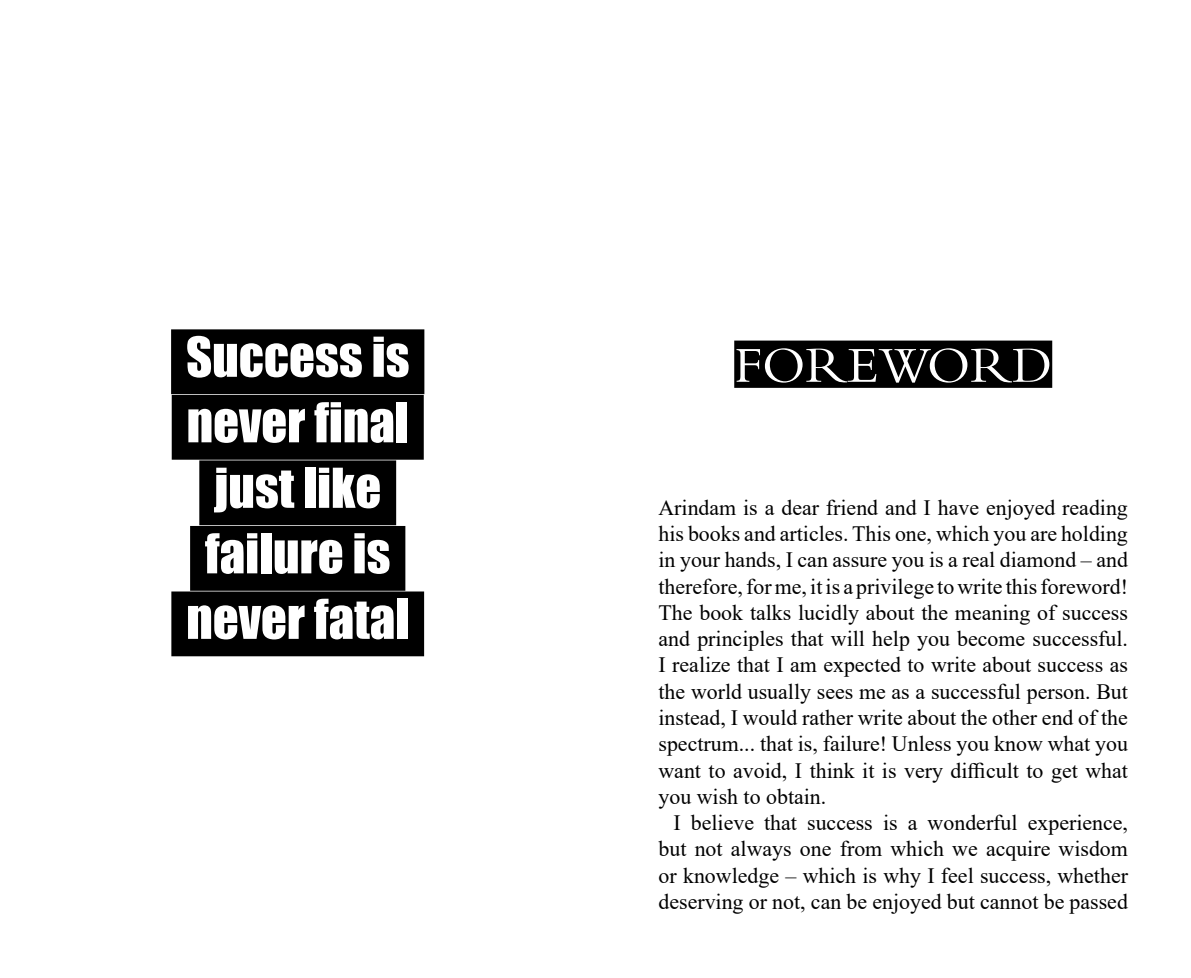
<style>
.page{position:relative;width:1191px;height:978px;background:#fff}
.page>*{position:absolute;margin:0;border:0;box-sizing:border-box;transform-origin:0 0}
.t1{font:52.5px "Bembo";color:#fff}
.t2{font:50.75px/65.5px "Impact";color:#fff;text-align:center}
.t3{font:21.88px/26.2px "Times New Roman";color:#000;text-align:justify}
</style>
<div class="page">
<div style="left:734px;top:340px;width:318px;height:48px;background:#000"></div>
<div style="left:171px;top:329px;width:253px;height:65px;background:#000"></div>
<div style="left:172px;top:395px;width:252px;height:64px;background:#000"></div>
<div style="left:199px;top:460px;width:197px;height:65px;background:#000"></div>
<div style="left:190px;top:526px;width:215px;height:64px;background:#000"></div>
<div style="left:171px;top:591px;width:253px;height:65px;background:#000"></div>
<h2 class="t2" style="left:186px;top:323px;width:225px">Success is never final just like failure is never fatal</h2>
<h1 class="t1" style="left:734px;top:334px;width:319px">FOREWORD</h1>
<p class="t3" style="left:658px;top:493px;width:471px">Arindam is a dear friend and I have enjoyed reading his books and articles. This one, which you are holding in your hands, I can assure you is a real diamond – and therefore, for me, it is a privilege to write this foreword!<br>The book talks lucidly about the meaning of success and principles that will help you become successful.<br>I realize that I am expected to write about success as the world usually sees me as a successful person. But instead, I would rather write about the other end of the spectrum... that is, failure! Unless you know what you want to avoid, I think it is very difficult to get what you wish to obtain.</p>
<p class="t3" style="left:658px;top:808px;width:471px;text-indent:15px">I believe that success is a wonderful experience, but not always one from which we acquire wisdom or knowledge – which is why I feel success, whether deserving or not, can be enjoyed but cannot be passed</p>
</div>
